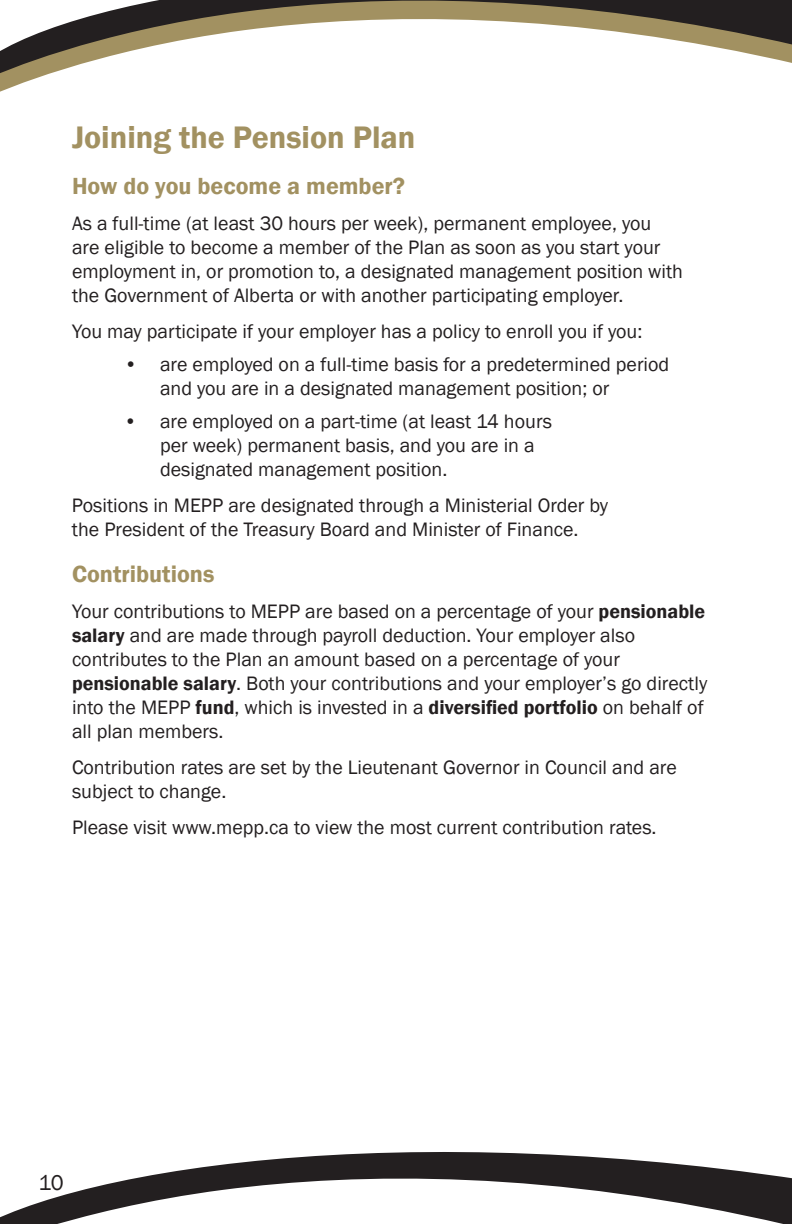
<style>
.page{position:relative;width:792px;height:1224px;background:#fff}
.page>*{position:absolute;margin:0;border:0;box-sizing:border-box;transform-origin:0 0}
.t1{font:600 32px "Franklin Gothic";color:#a29161}
.t2{font:600 24px "Franklin Gothic";color:#a29161}
.t3{font:22px "Franklin Gothic";color:#231f20}
.t4{font:20px/24px "Franklin Gothic";color:#231f20}
.s1{font-weight:600}
</style>
<div class="page">
<svg style="left:0;top:0;width:792px;height:92px"></svg>
<svg style="left:0;top:1152px;width:792px;height:72px"></svg>
<h1 class="t1" style="left:72px;top:118px;width:345px">Joining the Pension Plan</h1>
<p class="t2" style="left:72px;top:172px;width:335px">How do you become a member?</p>
<p class="t4" style="left:72px;top:212px;width:613px">As a full-time (at least 30 hours per week), permanent employee, you are eligible to become a member of the Plan as soon as you start your employment in, or promotion to, a designated management position with the Government of Alberta or with another participating employer.</p>
<p class="t4" style="left:72px;top:320px;width:572px">You may participate if your employer has a policy to enroll you if you:</p>
<p class="t4" style="left:160px;top:353px;width:511px;text-indent:-36px">• are employed on a full-time basis for a predetermined period and you are in a designated management position; or</p>
<p class="t4" style="left:160px;top:410px;width:393px;text-indent:-36px">• are employed on a part-time (at least 14 hours per week) permanent basis, and you are in a designated management position.</p>
<p class="t4" style="left:72px;top:494px;width:538px">Positions in MEPP are designated through a Ministerial Order by the President of the Treasury Board and Minister of Finance.</p>
<p class="t2" style="left:72px;top:560px;width:144px">Contributions</p>
<p class="t4" style="left:72px;top:600px;width:637px">Your contributions to MEPP are based on a percentage of your <span class="s1">pensionable salary</span> and are made through payroll deduction. Your employer also contributes to the Plan an amount based on a percentage of your <span class="s1">pensionable salary</span>. Both your contributions and your employer’s go directly into the MEPP <span class="s1">fund</span>, which is invested in a <span class="s1">diversified portfolio</span> on behalf of all plan members.</p>
<p class="t4" style="left:72px;top:756px;width:606px">Contribution rates are set by the Lieutenant Governor in Council and are subject to change.</p>
<p class="t4" style="left:72px;top:816px;width:586px">Please visit www.mepp.ca to view the most current contribution rates.</p>
<p class="t3" style="left:39px;top:1169px;width:27px">10</p>
</div>
